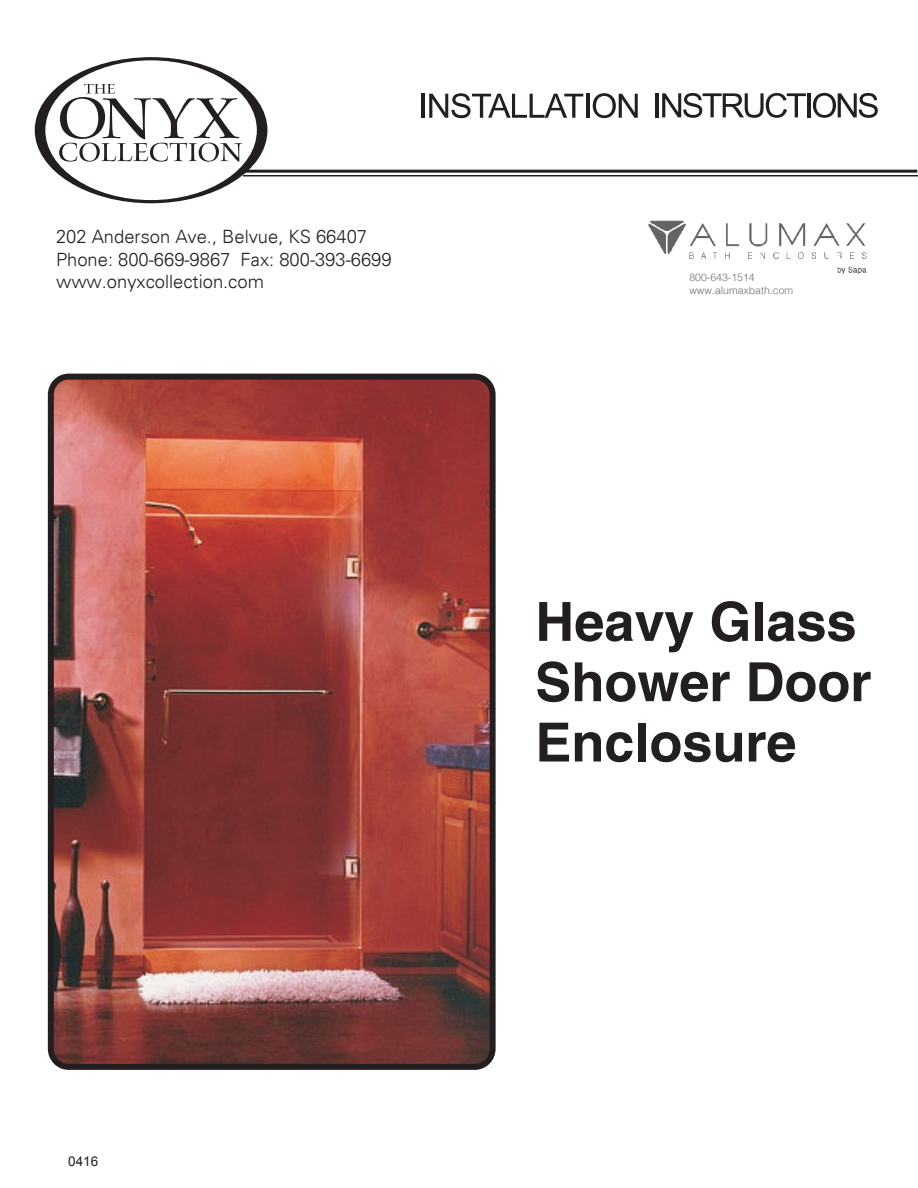
<style>
.page{position:relative;width:918px;height:1188px;background:#fff}
.page>*{position:absolute;margin:0;border:0;box-sizing:border-box;transform-origin:0 0}
.t1{font:700 54px/60.3px "Helvetica";color:#231f20}
.t2{font:300 18.3px/22.2px "Univers";color:#231f20}
.t3{font:300 18.3px "Univers";color:#221f1b}
.t4{font:13.5px "Arial";color:#231f20}
.t5{font:300 10.5px/12.6px "Helvetica";color:#6c6d70}
</style>
<div class="page">
<hr style="left:422px;top:94px;width:3px;height:24px;background:#231f20">
<svg style="left:429px;top:93px;width:154px;height:25px"></svg>
<hr style="left:586px;top:94px;width:3px;height:24px;background:#231f20">
<svg style="left:593px;top:93px;width:45px;height:25px"></svg>
<hr style="left:656px;top:93px;width:3px;height:24px;background:#231f20">
<svg style="left:662px;top:93px;width:144px;height:25px"></svg>
<hr style="left:807px;top:93px;width:4px;height:24px;background:#231f20">
<svg style="left:813px;top:93px;width:65px;height:25px"></svg>
<svg style="left:35px;top:57px;width:232px;height:146px"></svg>
<hr style="left:239px;top:170px;width:678px;height:3px;background:#231f20">
<hr style="left:243px;top:175px;width:675px;height:1px;background:#231f20">
<img style="left:55px;top:381px;width:434px;height:682px">
<div style="left:48px;top:374px;width:448px;height:696px;border:6px solid #231f20;border-radius:18px"></div>
<img style="left:648px;top:220px;width:219px;height:55px">
<p class="t2" style="left:56px;top:226px;width:337px">202 Anderson Ave., Belvue, KS 66407<br>Phone: 800-669-9867 Fax: 800-393-6699</p>
<p class="t3" style="left:56px;top:270px;width:209px">www.onyxcollection.com</p>
<p class="t5" style="left:689px;top:271px;width:105px">800-643-1514 www.alumaxbath.com</p>
<h1 class="t1" style="left:535px;top:594px;width:338px">Heavy Glass<br>Shower Door<br>Enclosure</h1>
<p class="t4" style="left:68px;top:1152px;width:32px">0416</p>
</div>
